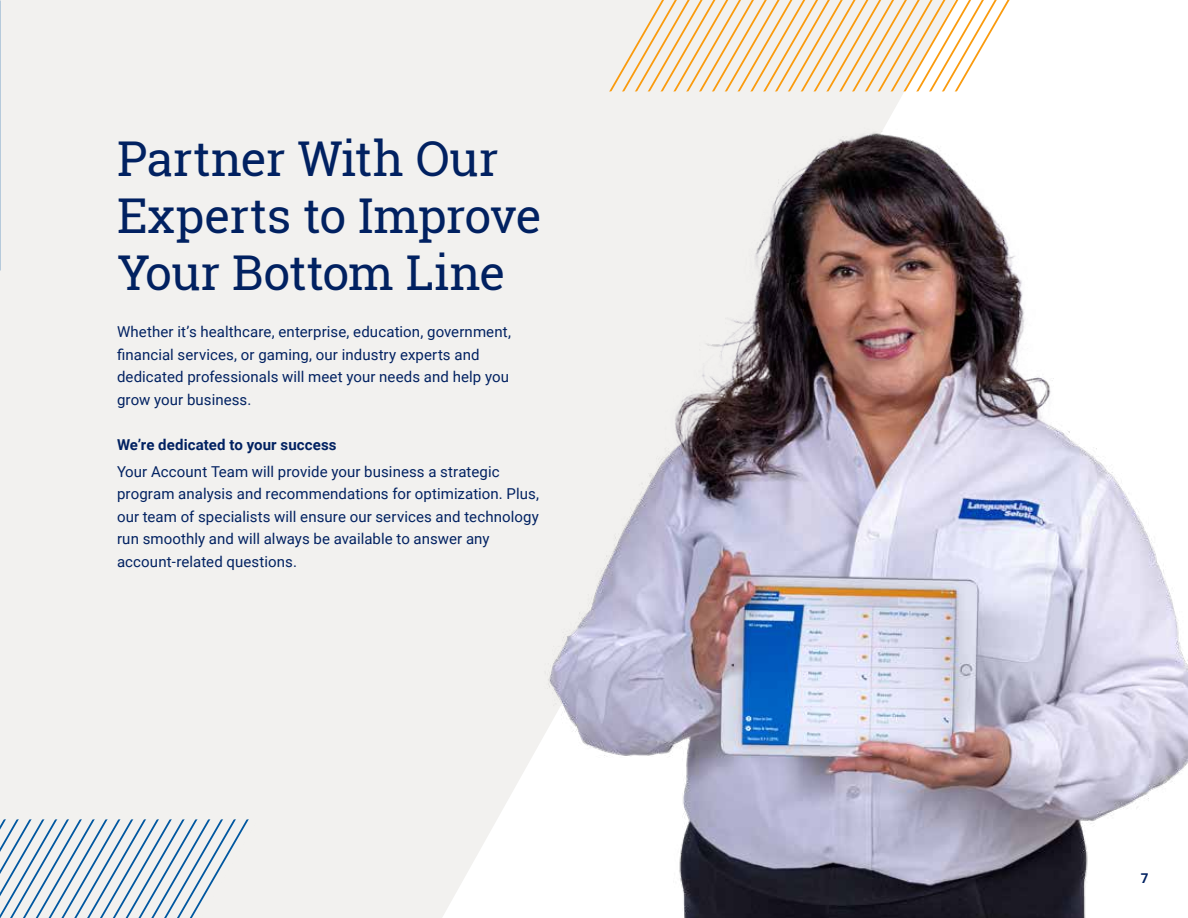
<style>
.page{position:relative;width:1188px;height:918px;background:#f2f1ef}
.page>*{position:absolute;margin:0;border:0;box-sizing:border-box;transform-origin:0 0}
.t1{font:48px/57px "Roboto Slab";letter-spacing:-.02em;color:#012161}
.t2{font:15px/22.5px "Roboto";letter-spacing:.005em;color:#012161}
.t3{font:700 15px "Roboto";letter-spacing:.01em;color:#012161}
.t4{font:700 13.5px "Roboto";color:#012161}
</style>
<div class="page">
<svg style="left:0;top:819px;width:249px;height:99px"></svg>
<img style="left:458px;top:0;width:730px;height:918px">
<h1 class="t1" style="left:117px;top:130px;width:426px">Partner With Our<br>Experts to Improve<br>Your Bottom Line</h1>
<p class="t2" style="left:117px;top:320px;width:396px">Whether it’s healthcare, enterprise, education, government, financial services, or gaming, our industry experts and dedicated professionals will meet your needs and help you grow your business.</p>
<p class="t3" style="left:117px;top:434px;width:221px">We’re dedicated to your success</p>
<p class="t2" style="left:117px;top:460px;width:424px">Your Account Team will provide your business a strategic program analysis and recommendations for optimization. Plus, our team of specialists will ensure our services and technology run smoothly and will always be available to answer any account-related questions.</p>
<p class="t4" style="left:1141px;top:868px;width:9px">7</p>
</div>
